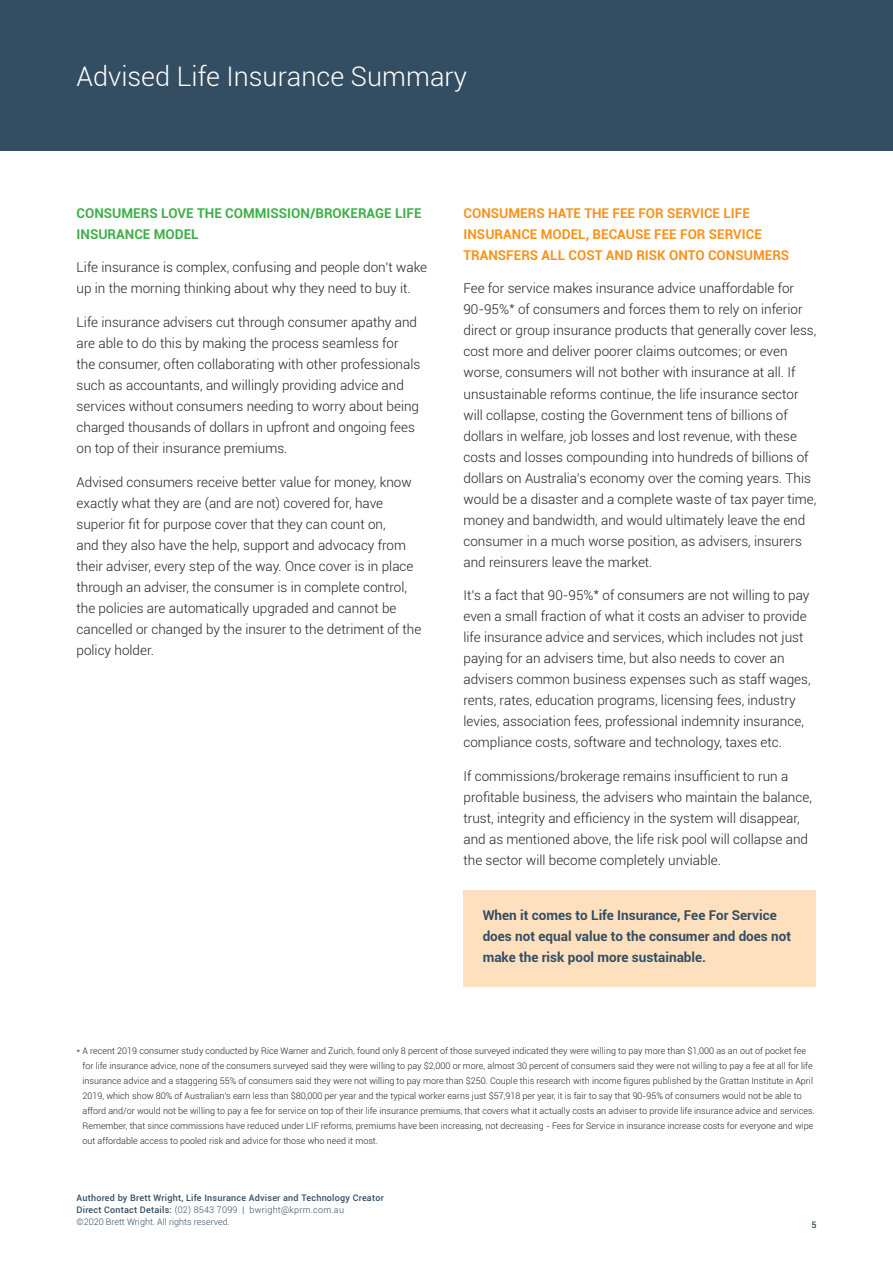
<style>
.page{position:relative;width:893px;height:1263px;background:#fff}
.page>*{position:absolute;margin:0;border:0;box-sizing:border-box;transform-origin:0 0}
.t1{font:300 27px "Roboto";color:#fff}
.Body_Copy{font:300 13.5px/21px "Roboto";color:#231f20}
.Body_Copy-2{font:700 13.5px/21px "Roboto";color:#334e63}
.Body_Copy-3{font:700 13.5px/21px "Roboto";color:#f7931d}
.Body_Copy-4{font:700 13.5px/21px "Roboto";color:#40ae49}
.Disclaimer_Text{font:300 9px/15px "Roboto";color:#231f20}
.t2{font:500 9px/12px "Roboto";letter-spacing:.025em;color:#334e63}
.s1{font-weight:300}
</style>
<div class="page">
<div style="left:463px;top:890px;width:353px;height:96px;background:#fee0bf"></div>
<div style="left:0;top:0;width:893px;height:151px;background:#334e63"></div>
<h1 class="t1" style="left:77px;top:57px;width:392px">Advised Life Insurance Summary</h1>
<p class="Body_Copy-4" style="left:77px;top:202px;width:346px">CONSUMERS LOVE THE COMMISSION/BROKERAGE LIFE<br>INSURANCE MODEL</p>
<p class="Body_Copy" style="left:77px;top:257px;width:352px">Life insurance is complex, confusing and people don’t wake up in the morning thinking about why they need to buy it.</p>
<p class="Body_Copy" style="left:77px;top:311px;width:345px">Life insurance advisers cut through consumer apathy and are able to do this by making the process seamless for the consumer, often collaborating with other professionals such as accountants, and willingly providing advice and services without consumers needing to worry about being charged thousands of dollars in upfront and ongoing fees on top of their insurance premiums.</p>
<p class="Body_Copy" style="left:77px;top:471px;width:346px">Advised consumers receive better value for money, know exactly what they are (and are not) covered for, have superior fit for purpose cover that they can count on,<br>and they also have the help, support and advocacy from their adviser, every step of the way. Once cover is in place through an adviser, the consumer is in complete control, the policies are automatically upgraded and cannot be cancelled or changed by the insurer to the detriment of the policy holder.</p>
<p class="Body_Copy-3" style="left:463px;top:202px;width:327px">CONSUMERS HATE THE FEE FOR SERVICE LIFE<br>INSURANCE MODEL, BECAUSE FEE FOR SERVICE<br>TRANSFERS ALL COST AND RISK ONTO CONSUMERS</p>
<p class="Body_Copy" style="left:463px;top:278px;width:354px">Fee for service makes insurance advice unaffordable for 90-95%* of consumers and forces them to rely on inferior direct or group insurance products that generally cover less, cost more and deliver poorer claims outcomes; or even worse, consumers will not bother with insurance at all. If unsustainable reforms continue, the life insurance sector will collapse, costing the Government tens of billions of dollars in welfare, job losses and lost revenue, with these costs and losses compounding into hundreds of billions of dollars on Australia’s economy over the coming years. This would be a disaster and a complete waste of tax payer time, money and bandwidth, and would ultimately leave the end consumer in a much worse position, as advisers, insurers and reinsurers leave the market.</p>
<p class="Body_Copy" style="left:463px;top:584px;width:349px">It’s a fact that 90-95%* of consumers are not willing to pay even a small fraction of what it costs an adviser to provide life insurance advice and services, which includes not just paying for an advisers time, but also needs to cover an advisers common business expenses such as staff wages, rents, rates, education programs, licensing fees, industry levies, association fees, professional indemnity insurance, compliance costs, software and technology, taxes etc.</p>
<p class="Body_Copy" style="left:463px;top:765px;width:350px">If commissions/brokerage remains insufficient to run a profitable business, the advisers who maintain the balance, trust, integrity and efficiency in the system will disappear, and as mentioned above, the life risk pool will collapse and the sector will become completely unviable.</p>
<p class="Body_Copy-2" style="left:483px;top:904px;width:310px">When it comes to Life Insurance, Fee For Service does not equal value to the consumer and does not make the risk pool more sustainable.</p>
<p class="Disclaimer_Text" style="left:83px;top:1043px;width:734px;text-indent:-6px">* A recent 2019 consumer study conducted by Rice Warner and Zurich, found only 8 percent of those surveyed indicated they were willing to pay more than $1,000 as an out of pocket fee for life insurance advice, none of the consumers surveyed said they were willing to pay $2,000 or more, almost 30 percent of consumers said they were not willing to pay a fee at all for life insurance advice and a staggering 55% of consumers said they were not willing to pay more than $250. Couple this research with income figures published by the Grattan Institute in April 2019, which show 80% of Australian’s earn less than $80,000 per year and the typical worker earns just $57,918 per year, it is fair to say that 90-95% of consumers would not be able to afford and/or would not be willing to pay a fee for service on top of their life insurance premiums, that covers what it actually costs an adviser to provide life insurance advice and services.<br>Remember, that since commissions have reduced under LIF reforms, premiums have been increasing, not decreasing - Fees for Service in insurance increase costs for everyone and wipe out affordable access to pooled risk and advice for those who need it most.</p>
<p class="t2" style="left:77px;top:1191px;width:309px">Authored by Brett Wright, Life Insurance Adviser and Technology Creator<br>Direct Contact Details: <span class="s1">(02) 8543 7099 | bwright@kprm.com.au<br>©2020 Brett Wright. All rights reserved.</span></p>
<p class="t2" style="left:811px;top:1218px;width:7px">5</p>
</div>
